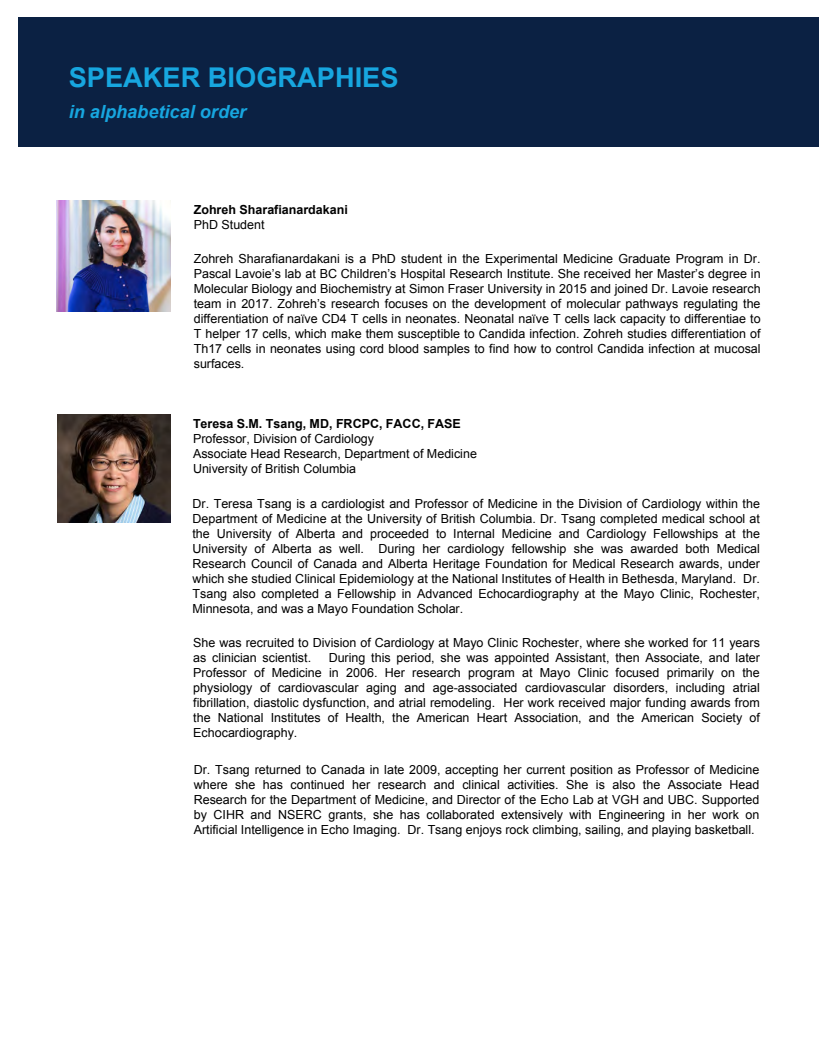
<style>
.page{position:relative;width:836px;height:1061px;background:#fff}
.page>*{position:absolute;margin:0;border:0;box-sizing:border-box;transform-origin:0 0}
.t1{font:700 27.25px "Arial";color:#17a6df}
.t2{font:italic 700 18.12px "Arial";color:#17a6df}
.t3{font:12.5px/15px "Arial";color:#000;text-align:justify}
.t4{font:700 12.5px "Arial";color:#000}
.t5{font:700 12.5px/15px "Arial";color:#000}
.s1{font-style:inherit}
.s2{font-weight:400}
</style>
<div class="page">
<div style="left:18px;top:18px;width:800px;height:129px;background:#0b2143"></div>
<img style="left:57px;top:414px;width:113px;height:108px">
<img style="left:57px;top:201px;width:114px;height:111px">
<h1 class="t1" style="left:69px;top:59px;width:331px">SPEAKER BIOGRAPHIES</h1>
<h2 class="t2" style="left:69px;top:100px;width:179px">in alphabetical order</h2>
<p class="t5" style="left:194px;top:202px;width:156px"><span class="s1">Zohreh</span> Sharafianardakani<br><span class="s2">PhD Student</span></p>
<p class="t3" style="left:194px;top:251px;width:568px">Zohreh <span class="s1">Sharafianardakani</span> is a PhD student in the Experimental Medicine Graduate Program in Dr.<br>Pascal Lavoie’s lab at BC Children’s Hospital Research Institute. She received her Master’s degree in Molecular Biology and Biochemistry at Simon Fraser University in 2015 and joined Dr. Lavoie research team in 2017. Zohreh’s research focuses on the development of molecular pathways regulating the differentiation of naïve CD4 T cells in neonates. Neonatal naïve T cells lack capacity to differentiae to T helper 17 cells, which make them susceptible to Candida infection. Zohreh studies differentiation of Th17 cells in neonates using cord blood samples to find how to control Candida infection at mucosal surfaces.</p>
<p class="t4" style="left:193px;top:415px;width:269px">Teresa S.M. Tsang, MD, FRCPC, FACC, FASE</p>
<p class="t3" style="left:193px;top:431px;width:285px;text-align:left">Professor, Division of Cardiology<br>Associate Head Research, Department of Medicine<br>University of British Columbia</p>
<p class="t3" style="left:192px;top:496px;width:569px">Dr. Teresa Tsang is a cardiologist and Professor of Medicine in the Division of Cardiology within the Department of Medicine at the University of British Columbia. Dr. Tsang completed medical school at the University of Alberta and proceeded to Internal Medicine and Cardiology Fellowships at the University of Alberta as well. During her cardiology fellowship she was awarded both Medical Research Council of Canada and Alberta Heritage Foundation for Medical Research awards, under which she studied Clinical Epidemiology at the National Institutes of Health in Bethesda, Maryland. Dr.<br>Tsang also completed a Fellowship in Advanced Echocardiography at the Mayo Clinic, Rochester, Minnesota, and was a Mayo Foundation Scholar.</p>
<p class="t3" style="left:193px;top:635px;width:568px">She was recruited to Division of Cardiology at Mayo Clinic Rochester, where she worked for 11 years as clinician scientist.</p>
<p class="t3" style="left:193px;top:650px;width:568px;text-indent:135px">During this period, she was appointed Assistant, then Associate, and later Professor of Medicine in 2006. Her research program at Mayo Clinic focused primarily on the physiology of cardiovascular aging and age-associated cardiovascular disorders, including atrial fibrillation, diastolic dysfunction, and atrial remodeling. Her work received major funding awards from the National Institutes of Health, the American Heart Association, and the American Society of Echocardiography.</p>
<p class="t3" style="left:194px;top:762px;width:567px">Dr. Tsang returned to Canada in late 2009, accepting her current position as Professor of Medicine where she has continued her research and clinical activities. She is also the Associate Head Research for the Department of Medicine, and Director of the Echo Lab at VGH and UBC. Supported by CIHR and NSERC grants, she has collaborated extensively with Engineering in her work on Artificial Intelligence in Echo Imaging. Dr. Tsang enjoys rock climbing, sailing, and playing basketball.</p>
</div>
